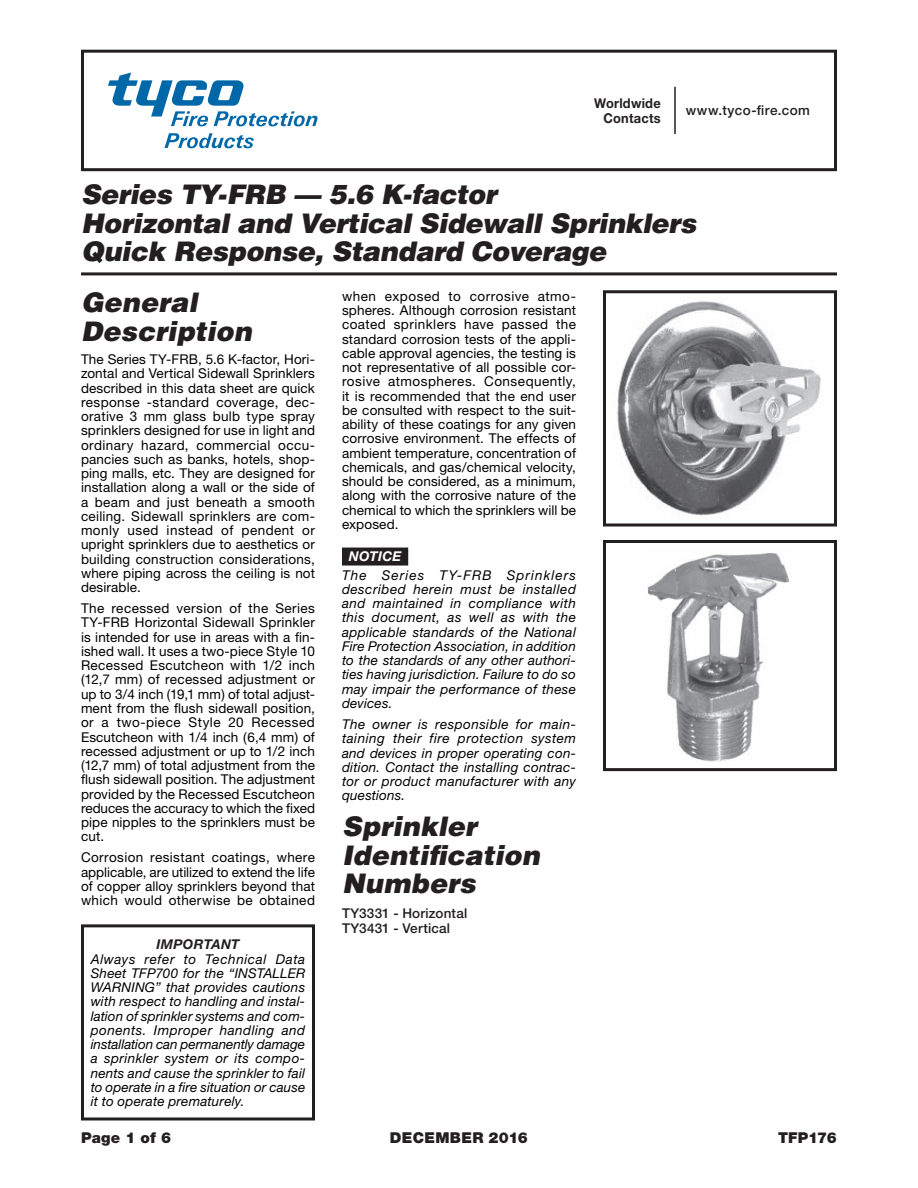
<style>
.page{position:relative;width:918px;height:1188px;background:#fff}
.page>*{position:absolute;margin:0;border:0;box-sizing:border-box;transform-origin:0 0}
.t1{font:italic 900 27px/28.8px "Helvetica";letter-spacing:-.01em;color:#231f20}
.t2{font:900 15px "Helvetica Neue LT Std";letter-spacing:.015em;color:#231f20}
.t3{font:13.5px/14.2px "Helvetica Neue";letter-spacing:.01em;color:#000;text-align:justify}
.t4{font:italic 13.5px/14.2px "Helvetica Neue";letter-spacing:.015em;color:#000;text-align:justify}
.t5{font:500 13.5px/15px "Helvetica Neue";letter-spacing:.015em;color:#231f20}
.t6{font:700 13.5px/15px "Helvetica Neue LT Std";letter-spacing:.02em;color:#231f20;text-align:right;scale:.95 1}
.t7{font:500 13.5px "Helvetica Neue LT Std";letter-spacing:.035em;color:#231f20}
.t8{font:italic 700 13.5px "Helvetica Neue";letter-spacing:.025em;color:#231f20}
.t9{font:italic 700 13.5px "Helvetica Neue LT Std";letter-spacing:.02em;color:#fff}
</style>
<div class="page">
<div style="left:81px;top:50px;width:756px;height:121px;border:3px solid #231f20"></div>
<hr style="left:81px;top:272px;width:756px;height:3px;background:#231f20">
<hr style="left:674px;top:87px;width:2px;height:47px;background:#231f20">
<div style="left:81px;top:924px;width:234px;height:196px;border:3px solid #231f20"></div>
<svg style="left:108px;top:73px;width:210px;height:75px"></svg>
<div style="left:342px;top:548px;width:66px;height:18px;background:#231f20"></div>
<img style="left:617px;top:301px;width:204px;height:215px">
<div style="left:603px;top:290px;width:234px;height:236px;border:3px solid #231f20"></div>
<img style="left:647px;top:553px;width:142px;height:209px">
<div style="left:603px;top:540px;width:234px;height:231px;border:3px solid #231f20"></div>
<p class="t6" style="left:594px;top:95px;width:72px">Worldwide<br>Contacts</p>
<p class="t7" style="left:686px;top:102px;width:126px">www.tyco-fire.com</p>
<h1 class="t1" style="left:81px;top:179px;width:617px">Series TY-FRB — 5.6 K-factor<br>Horizontal and Vertical Sidewall Sprinklers<br>Quick Response, Standard Coverage</h1>
<h1 class="t1" style="left:81px;top:287px;width:172px">General<br>Description</h1>
<p class="t3" style="left:81px;top:352px;width:236px">The Series TY-FRB, 5.6 K-factor, Hori&shy;zontal and Vertical Sidewall Sprinklers described in this data sheet are quick response -standard coverage, dec&shy;orative 3 mm glass bulb type spray sprinklers designed for use in light and ordinary hazard, commercial occu&shy;pancies such as banks, hotels, shop&shy;ping malls, etc. They are designed for installation along a wall or the side of a beam and just beneath a smooth ceiling. Sidewall sprinklers are com&shy;monly used instead of pendent or upright sprinklers due to aesthetics or building construction considerations, where piping across the ceiling is not desirable.</p>
<p class="t3" style="left:81px;top:601px;width:236px">The recessed version of the Series TY-FRB Horizontal Sidewall Sprinkler is intended for use in areas with a fin&shy;ished wall. It uses a two-piece Style 10<br>Recessed Escutcheon with 1/2 inch (12,7 mm) of recessed adjustment or up to 3/4 inch (19,1 mm) of total adjust&shy;ment from the flush sidewall position, or a two-piece Style 20 Recessed Escutcheon with 1/4 inch (6,4 mm) of recessed adjustment or up to 1/2 inch (12,7 mm) of total adjustment from the flush sidewall position. The adjustment provided by the Recessed Escutcheon reduces the accuracy to which the fixed pipe nipples to the sprinklers must be cut.</p>
<p class="t3" style="left:81px;top:850px;width:236px">Corrosion resistant coatings, where applicable, are utilized to extend the life of copper alloy sprinklers beyond that which would otherwise be obtained</p>
<p class="t8" style="left:156px;top:936px;width:85px">IMPORTANT</p>
<p class="t4" style="left:91px;top:951px;width:216px">Always refer to Technical Data Sheet TFP700 for the “INSTALLER WARNING” that provides cautions with respect to handling and instal&shy;lation of sprinkler systems and com&shy;ponents. Improper handling and installation can permanently damage a sprinkler system or its compo&shy;nents and cause the sprinkler to fail to operate in a fire situation or cause it to operate prematurely.</p>
<p class="t3" style="left:342px;top:289px;width:236px">when exposed to corrosive atmo&shy;spheres. Although corrosion resistant coated sprinklers have passed the standard corrosion tests of the appli&shy;cable approval agencies, the testing is not representative of all possible cor&shy;rosive atmospheres. Consequently, it is recommended that the end user be consulted with respect to the suit&shy;ability of these coatings for any given corrosive environment. The effects of ambient temperature, concentration of chemicals, and gas/chemical velocity, should be considered, as a minimum, along with the corrosive nature of the chemical to which the sprinklers will be exposed.</p>
<p class="t9" style="left:349px;top:548px;width:54px">NOTICE</p>
<p class="t4" style="left:342px;top:568px;width:236px">The Series TY-FRB Sprinklers described herein must be installed and maintained in compliance with this document, as well as with the applicable standards of the National Fire Protection Association, in addition to the standards of any other authori&shy;ties having jurisdiction. Failure to do so may impair the performance of these devices.</p>
<p class="t4" style="left:342px;top:717px;width:236px">The owner is responsible for main&shy;taining their fire protection system and devices in proper operating con&shy;dition. Contact the installing contrac&shy;tor or product manufacturer with any questions.</p>
<h1 class="t1" style="left:342px;top:811px;width:199px">Sprinkler<br>Identification<br>Numbers</h1>
<p class="t5" style="left:342px;top:905px;width:127px">TY3331 - Horizontal<br>TY3431 - Vertical</p>
<p class="t2" style="left:81px;top:1128px;width:92px">Page 1 of 6</p>
<p class="t2" style="left:390px;top:1128px;width:139px">DECEMBER 2016</p>
<p class="t2" style="left:778px;top:1128px;width:60px">TFP176</p>
</div>
